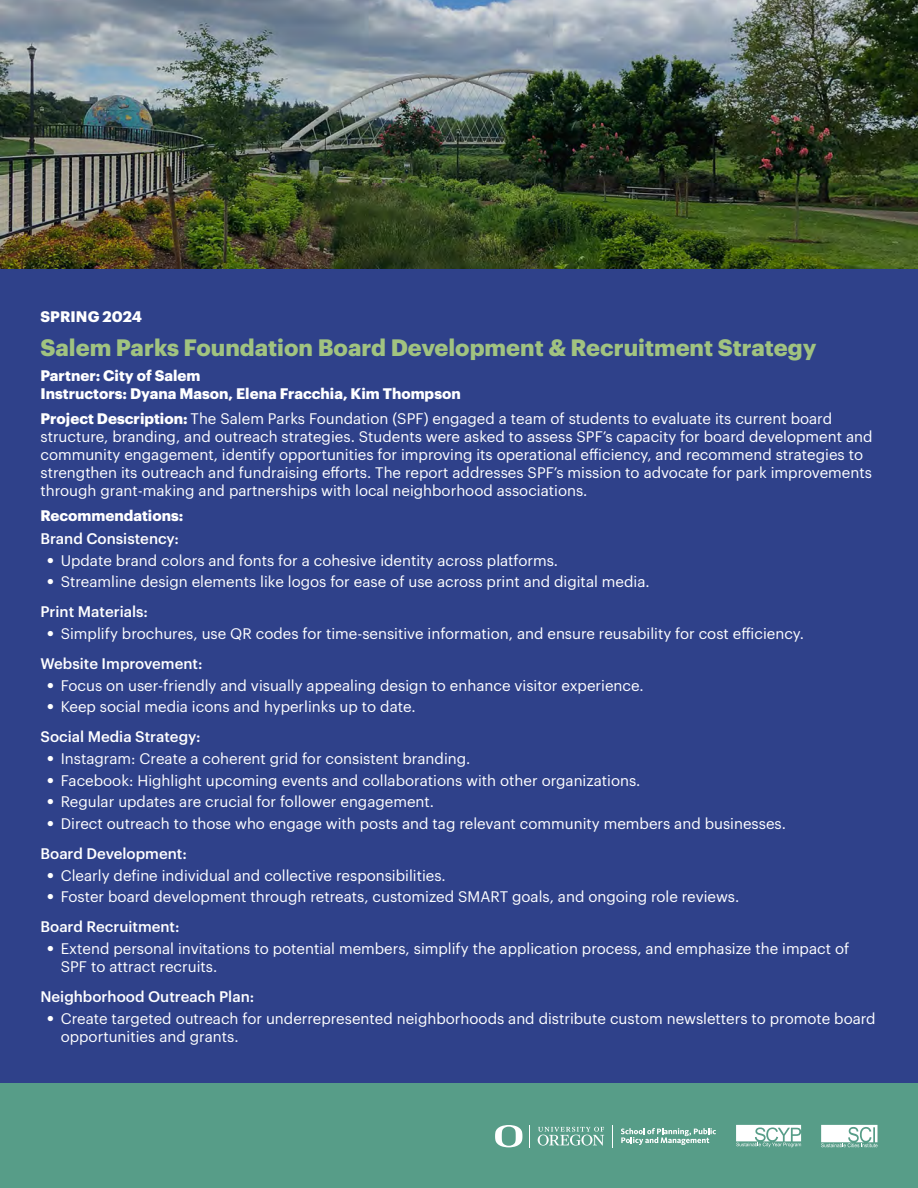
<style>
.page{position:relative;width:918px;height:1188px;background:#fff}
.page>*{position:absolute;margin:0;border:0;box-sizing:border-box;transform-origin:0 0}
.t1{font:700 23.25px "Graphik";color:#a1c380}
.bullets{font:15px/18px "Graphik";color:#fff}
.project_desc{font:15px/18px "Graphik";color:#fff}
.subrec{font:500 15px "Graphik";color:#fff}
.partner{font:700 15px/18px "Graphik";color:#fff}
.recs{font:700 15px "Graphik";color:#fff}
.term_and_year{font:700 15px "Graphik";letter-spacing:.005em;color:#fff}
.s1{font-weight:700}
.s2{font-weight:700;font-size:18px}
</style>
<div class="page">
<div style="left:0;top:1082px;width:918px;height:106px;background:#579d88"></div>
<svg style="left:736px;top:1125px;width:65px;height:22px"></svg>
<svg style="left:821px;top:1125px;width:57px;height:22px"></svg>
<svg style="left:538px;top:1127px;width:66px;height:19px"></svg>
<svg style="left:495px;top:1125px;width:27px;height:22px"></svg>
<svg style="left:529px;top:1125px;width:1px;height:23px"></svg>
<svg style="left:612px;top:1125px;width:1px;height:23px"></svg>
<svg style="left:621px;top:1128px;width:95px;height:17px"></svg>
<div style="left:0;top:257px;width:918px;height:825px;background:#2f418a"></div>
<img style="left:0;top:0;width:918px;height:269px">
<p class="term_and_year" style="left:41px;top:305px;width:103px">SPRING 2024</p>
<p class="t1" style="left:40px;top:330px;width:777px">Salem Parks Foundation Board Development &amp; Recruitment Strategy</p>
<p class="partner" style="left:40px;top:365px;width:422px">Partner: City of Salem<br>Instructors: Dyana Mason, Elena Fracchia, Kim Thompson</p>
<p class="project_desc" style="left:40px;top:408px;width:834px"><span class="s1">Project Description:</span> The Salem Parks Foundation (SPF) engaged a team of students to evaluate its current board structure, branding, and outreach strategies. Students were asked to assess SPF’s capacity for board development and community engagement, identify opportunities for improving its operational efficiency, and recommend strategies to strengthen its outreach and fundraising efforts. The report addresses SPF’s mission to advocate for park improvements through grant-making and partnerships with local neighborhood associations.</p>
<p class="recs" style="left:40px;top:504px;width:144px">Recommendations:</p>
<p class="subrec" style="left:40px;top:527px;width:140px">Brand Consistency:</p>
<p class="bullets" style="left:47px;top:550px;width:512px"><span class="s2">•</span> Update brand colors and fonts for a cohesive identity across platforms.</p>
<p class="bullets" style="left:47px;top:571px;width:604px"><span class="s2">•</span> Streamline design elements like logos for ease of use across print and digital media.</p>
<p class="subrec" style="left:40px;top:600px;width:109px">Print Materials:</p>
<p class="bullets" style="left:47px;top:623px;width:758px"><span class="s2">•</span> Simplify brochures, use QR codes for time-sensitive information, and ensure reusability for cost efficiency.</p>
<p class="subrec" style="left:40px;top:652px;width:163px">Website Improvement:</p>
<p class="bullets" style="left:47px;top:675px;width:598px"><span class="s2">•</span> Focus on user-friendly and visually appealing design to enhance visitor experience.</p>
<p class="bullets" style="left:47px;top:697px;width:370px"><span class="s2">•</span> Keep social media icons and hyperlinks up to date.</p>
<p class="subrec" style="left:40px;top:726px;width:162px">Social Media Strategy:</p>
<p class="bullets" style="left:47px;top:748px;width:425px"><span class="s2">•</span> Instagram: Create a coherent grid for consistent branding.</p>
<p class="bullets" style="left:47px;top:770px;width:595px"><span class="s2">•</span> Facebook: Highlight upcoming events and collaborations with other organizations.</p>
<p class="bullets" style="left:47px;top:792px;width:388px"><span class="s2">•</span> Regular updates are crucial for follower engagement.</p>
<p class="bullets" style="left:47px;top:813px;width:740px"><span class="s2">•</span> Direct outreach to those who engage with posts and tag relevant community members and businesses.</p>
<p class="subrec" style="left:40px;top:842px;width:148px">Board Development:</p>
<p class="bullets" style="left:47px;top:865px;width:400px"><span class="s2">•</span> Clearly define individual and collective responsibilities.</p>
<p class="bullets" style="left:47px;top:886px;width:694px"><span class="s2">•</span> Foster board development through retreats, customized SMART goals, and ongoing role reviews.</p>
<p class="subrec" style="left:40px;top:915px;width:141px">Board Recruitment:</p>
<p class="bullets" style="left:61px;top:938px;width:790px;text-indent:-14px"><span class="s2">•</span> Extend personal invitations to potential members, simplify the application process, and emphasize the impact of<br>SPF to attract recruits.</p>
<p class="subrec" style="left:40px;top:985px;width:215px">Neighborhood Outreach Plan:</p>
<p class="bullets" style="left:61px;top:1008px;width:816px;text-indent:-14px"><span class="s2">•</span> Create targeted outreach for underrepresented neighborhoods and distribute custom newsletters to promote board opportunities and grants.</p>
</div>
